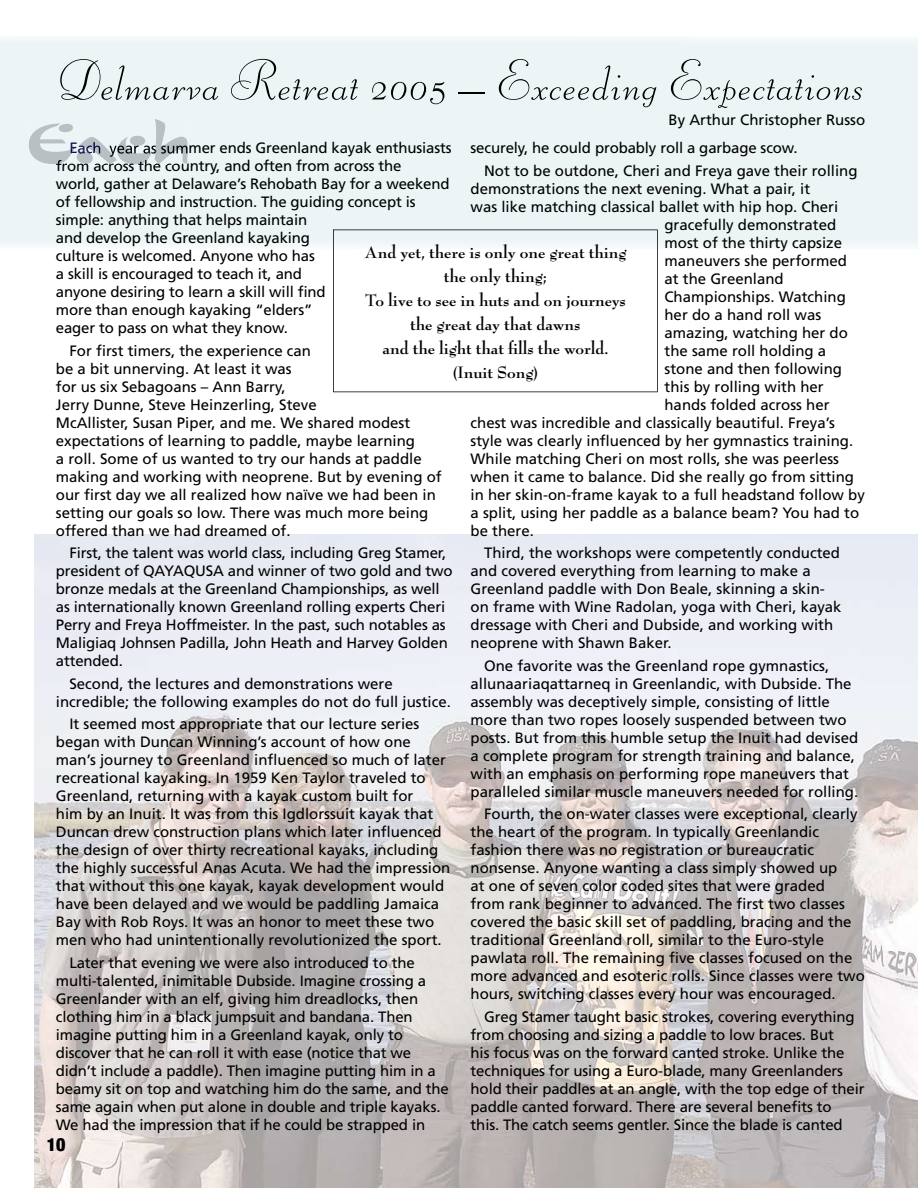
<style>
.page{position:relative;width:918px;height:1188px;background:#fff}
.page>*{position:absolute;margin:0;border:0;box-sizing:border-box;transform-origin:0 0}
.t1{font:54px "Liberty BT";letter-spacing:.01em;color:#000}
.t2{font:700 18px/24px "Bernhard Modern Std";color:#000;text-align:center}
.t3{font:900 condensed 18px "Helvetica Neue";color:#000}
.t4{font:15px/18px "Frutiger";color:#000}
.t5{font:15px "Frutiger";color:#140f4f}
</style>
<div class="page">
<div style="left:0;top:38px;width:918px;height:208px;background:#ecf4f6"></div>
<div style="left:188px;top:142px;width:264px;height:15px;background:#ecf4f6"></div>
<div style="left:56px;top:160px;width:346px;height:15px;background:#ecf4f6"></div>
<img style="left:35px;top:534px;width:883px;height:654px">
<svg style="left:333px;top:230px;width:325px;height:162px"></svg>
<img style="left:29px;top:119px;width:159px;height:45px">
<img style="left:71px;top:142px;width:34px;height:12px">
<img style="left:109px;top:142px;width:79px;height:15px">
<img style="left:56px;top:160px;width:132px;height:4px">
<h1 class="t1" style="left:58px;top:51px;width:808px">Delmarva Retreat 2005 – Exceeding Expectations</h1>
<p class="t4" style="left:669px;top:111px;width:198px">By Arthur Christopher Russo</p>
<p class="t4" style="left:56px;top:139px;width:397px;text-indent:53px">year as summer ends Greenland kayak enthusiasts from across the country, and often from across the<br>world, gather at Delaware’s Rehobath Bay for a weekend of fellowship and instruction. The guiding concept is simple: anything that helps maintain<br>and develop the Greenland kayaking<br>culture is welcomed. Anyone who has<br>a skill is encouraged to teach it, and<br>anyone desiring to learn a skill will find<br>more than enough kayaking “elders”<br>eager to pass on what they know.</p>
<p class="t4" style="left:56px;top:342px;width:387px;text-indent:14px">For first timers, the experience can<br>be a bit unnerving. At least it was<br>for us six Sebagoans – Ann Barry,<br>Jerry Dunne, Steve Heinzerling, Steve<br>McAllister, Susan Piper, and me. We shared modest expectations of learning to paddle, maybe learning<br>a roll. Some of us wanted to try our hands at paddle making and working with neoprene. But by evening of our first day we all realized how naïve we had been in setting our goals so low. There was much more being offered than we had dreamed of.</p>
<p class="t4" style="left:56px;top:544px;width:398px;text-indent:14px">First, the talent was world class, including Greg Stamer, president of QAYAQUSA and winner of two gold and two bronze medals at the Greenland Championships, as well as internationally known Greenland rolling experts Cheri Perry and Freya Hoffmeister. In the past, such notables as Maligiaq Johnsen Padilla, John Heath and Harvey Golden attended.</p>
<p class="t4" style="left:56px;top:675px;width:397px;text-indent:14px">Second, the lectures and demonstrations were incredible; the following examples do not do full justice.</p>
<p class="t4" style="left:56px;top:715px;width:396px;text-indent:14px">It seemed most appropriate that our lecture series began with Duncan Winning’s account of how one man’s journey to Greenland influenced so much of later recreational kayaking. In 1959 Ken Taylor traveled to Greenland, returning with a kayak custom built for<br>him by an Inuit. It was from this Igdlorssuit kayak that Duncan drew construction plans which later influenced the design of over thirty recreational kayaks, including the highly successful Anas Acuta. We had the impression that without this one kayak, kayak development would have been delayed and we would be paddling Jamaica Bay with Rob Roys. It was an honor to meet these two men who had unintentionally revolutionized the sport.</p>
<p class="t4" style="left:56px;top:954px;width:394px;text-indent:14px">Later that evening we were also introduced to the multi-talented, inimitable Dubside. Imagine crossing a Greenlander with an elf, giving him dreadlocks, then clothing him in a black jumpsuit and bandana. Then imagine putting him in a Greenland kayak, only to discover that he can roll it with ease (notice that we didn’t include a paddle). Then imagine putting him in a beamy sit on top and watching him do the same, and the same again when put alone in double and triple kayaks.<br>We had the impression that if he could be strapped in</p>
<p class="t5" style="left:69px;top:139px;width:34px">Each</p>
<p class="t4" style="left:484px;top:137px;width:375px;line-height:22.5px;text-indent:-14px">securely, he could probably roll a garbage scow.<br>Not to be outdone, Cheri and Freya gave their rolling</p>
<p class="t4" style="left:471px;top:180px;width:341px">demonstrations the next evening. What a pair, it</p>
<p class="t4" style="left:471px;top:198px;width:369px">was like matching classical ballet with hip hop. Cheri</p>
<p class="t4" style="left:664px;top:216px;width:173px">gracefully demonstrated</p>
<p class="t4" style="left:664px;top:234px;width:179px">most of the thirty capsize</p>
<p class="t4" style="left:664px;top:252px;width:184px">maneuvers she performed</p>
<p class="t4" style="left:664px;top:270px;width:121px">at the Greenland</p>
<p class="t4" style="left:664px;top:288px;width:183px">Championships. Watching</p>
<p class="t4" style="left:664px;top:306px;width:158px">her do a hand roll was</p>
<p class="t4" style="left:664px;top:324px;width:185px">amazing, watching her do</p>
<p class="t4" style="left:664px;top:342px;width:163px">the same roll holding a</p>
<p class="t4" style="left:664px;top:360px;width:179px">stone and then following</p>
<p class="t4" style="left:664px;top:378px;width:161px">this by rolling with her</p>
<p class="t4" style="left:664px;top:396px;width:167px">hands folded across her</p>
<p class="t4" style="left:471px;top:414px;width:366px">chest was incredible and classically beautiful. Freya’s</p>
<p class="t4" style="left:471px;top:432px;width:384px">style was clearly influenced by her gymnastics training.</p>
<p class="t4" style="left:471px;top:450px;width:370px">While matching Cheri on most rolls, she was peerless</p>
<p class="t4" style="left:471px;top:468px;width:385px">when it came to balance. Did she really go from sitting</p>
<p class="t4" style="left:471px;top:486px;width:396px">in her skin-on-frame kayak to a full headstand follow by</p>
<p class="t4" style="left:471px;top:504px;width:390px">a split, using her paddle as a balance beam? You had to</p>
<p class="t4" style="left:471px;top:522px;width:65px">be there.</p>
<p class="t4" style="left:471px;top:544px;width:372px;text-indent:14px">Third, the workshops were competently conducted and covered everything from learning to make a Greenland paddle with Don Beale, skinning a skin&shy;on frame with Wine Radolan, yoga with Cheri, kayak dressage with Cheri and Dubside, and working with neoprene with Shawn Baker.</p>
<p class="t4" style="left:471px;top:657px;width:389px;text-indent:14px">One favorite was the Greenland rope gymnastics, allunaariaqattarneq in Greenlandic, with Dubside. The assembly was deceptively simple, consisting of little more than two ropes loosely suspended between two posts. But from this humble setup the Inuit had devised a complete program for strength training and balance, with an emphasis on performing rope maneuvers that paralleled similar muscle maneuvers needed for rolling.</p>
<p class="t4" style="left:471px;top:805px;width:396px;text-indent:14px">Fourth, the on-water classes were exceptional, clearly the heart of the program. In typically Greenlandic fashion there was no registration or bureaucratic nonsense. Anyone wanting a class simply showed up<br>at one of seven color coded sites that were graded<br>from rank beginner to advanced. The first two classes covered the basic skill set of paddling, bracing and the traditional Greenland roll, similar to the Euro-style pawlata roll. The remaining five classes focused on the more advanced and esoteric rolls. Since classes were two hours, switching classes every hour was encouraged.</p>
<p class="t4" style="left:471px;top:1008px;width:396px;text-indent:14px">Greg Stamer taught basic strokes, covering everything from choosing and sizing a paddle to low braces. But<br>his focus was on the forward canted stroke. Unlike the techniques for using a Euro-blade, many Greenlanders hold their paddles at an angle, with the top edge of their paddle canted forward. There are several benefits to<br>this. The catch seems gentler. Since the blade is canted</p>
<p class="t2" style="left:364px;top:241px;width:264px">And yet, there is only one great thing the only thing;<br>To live to see in huts and on journeys the great day that dawns<br>and the light that fills the world. (Inuit Song)</p>
<p class="t3" style="left:47px;top:1134px;width:20px">10</p>
</div>
